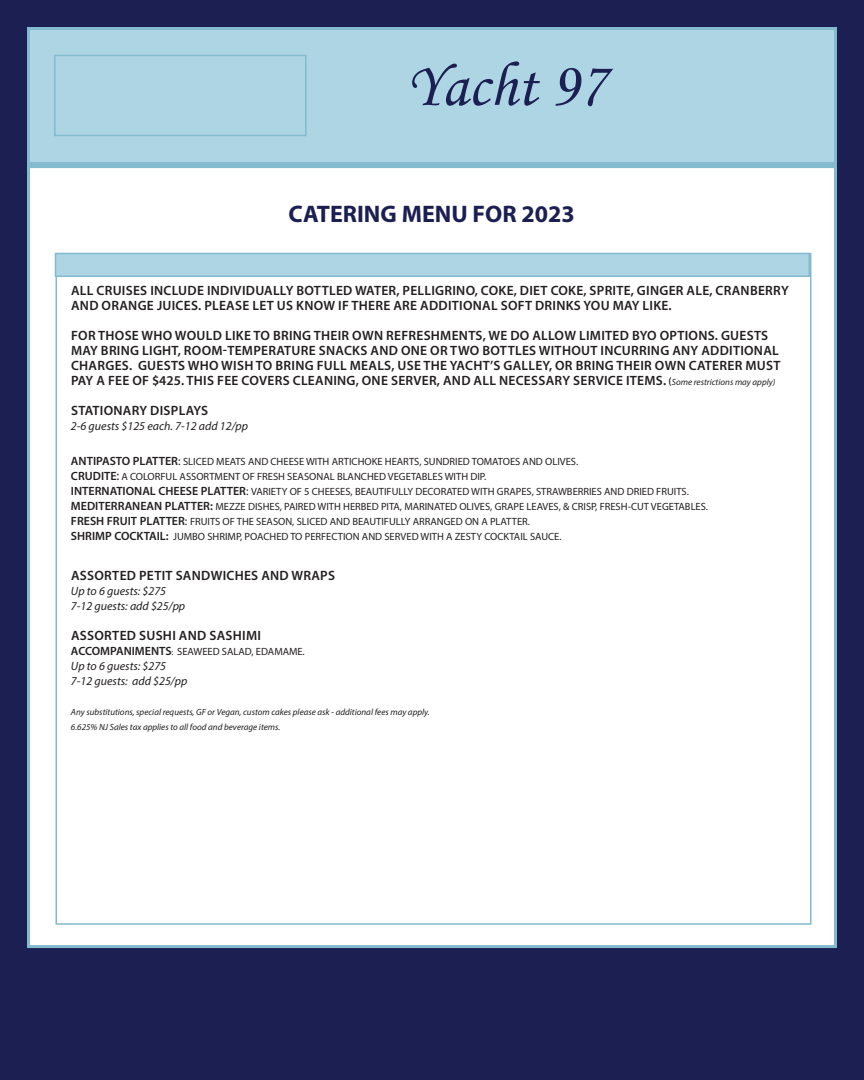
<style>
.page{position:relative;width:864px;height:1080px;background:#1b1f51}
.page>*{position:absolute;margin:0;border:0;box-sizing:border-box;transform-origin:0 0}
.t1{font:63px "Monotype Corsiva";color:#1b1f51}
.t2{font:700 24px "Myriad Pro";color:#1b1f51}
.t3{font:600 13.5px/15px "Myriad Pro";letter-spacing:.02em;color:#231f20}
.t4{font:italic 12px/15px "Myriad Pro";color:#231f20}
.t5{font:10.5px/15px "Myriad Pro";color:#231f20}
.t6{font:italic 9px/15px "Myriad Pro";color:#231f20}
.s1{font-size:10.5px}
.s2{font-weight:400;font-style:italic;font-size:9px}
.s3{font-weight:600;font-size:12px}
.s4{font-size:12px}
.s5{font-size:13.5px}
.s6{font-size:9px}
</style>
<div class="page">
<div style="left:27px;top:27px;width:810px;height:524px;background:#add5e4;border:3px solid #83bace"></div>
<div style="left:27px;top:165px;width:810px;height:783px;background:#fff;border:3px solid #83bace"></div>
<div style="left:27px;top:162px;width:810px;height:6px;background:#83bace"></div>
<div style="left:54px;top:55px;width:253px;height:81px;border:2px solid #83bace"></div>
<div style="left:56px;top:253px;width:756px;height:672px;background:#fff;border:2px solid #83bace"></div>
<div style="left:55px;top:253px;width:755px;height:24px;background:#add5e4;border:2px solid #83bace"></div>
<h1 class="t1" style="left:406px;top:47px;width:202px">Yacht 97</h1>
<h2 class="t2" style="left:289px;top:198px;width:288px">CATERING MENU FOR 2023</h2>
<p class="t3" style="left:71px;top:283px;width:719px">ALL CRUISES INCLUDE INDIVIDUALLY BOTTLED WATER, PELLIGRINO, COKE, DIET COKE, SPRITE, GINGER ALE, CRANBERRY<br>AND ORANGE JUICES. PLEASE LET US KNOW IF THERE ARE ADDITIONAL SOFT DRINKS YOU MAY LIKE.</p>
<p class="t3" style="left:71px;top:328px;width:711px">FOR THOSE WHO WOULD LIKE TO BRING THEIR OWN REFRESHMENTS, WE DO ALLOW LIMITED BYO OPTIONS. GUESTS MAY BRING LIGHT, ROOM-TEMPERATURE SNACKS AND ONE OR TWO BOTTLES WITHOUT INCURRING ANY ADDITIONAL CHARGES. GUESTS WHO WISH TO BRING FULL MEALS, USE THE YACHT’S GALLEY, OR BRING THEIR OWN CATERER MUST PAY A FEE OF $425. THIS FEE COVERS CLEANING, ONE SERVER, AND ALL NECESSARY SERVICE ITEMS. <span class="s1">(</span><span class="s2">Some restrictions may apply)</span></p>
<p class="t3" style="left:71px;top:403px;width:139px">STATIONARY DISPLAYS</p>
<p class="t4" style="left:71px;top:418px;width:179px">2-6 guests $125 each. 7-12 add 12/pp</p>
<p class="t5" style="left:71px;top:453px;width:639px"><span class="s3">ANTIPASTO PLATTER</span><span class="s4">:</span> SLICED MEATS AND CHEESE WITH ARTICHOKE HEARTS, SUNDRIED TOMATOES AND OLIVES.<br><span class="s3">CRUDITE</span><span class="s5">:</span> A COLORFUL ASSORTMENT OF FRESH SEASONAL BLANCHED VEGETABLES WITH DIP.<br><span class="s3">INTERNATIONAL CHEESE PLATTER</span><span class="s4">:</span> VARIETY OF 5 CHEESES, BEAUTIFULLY DECORATED WITH GRAPES, STRAWBERRIES AND DRIED FRUITS.<br><span class="s3">MEDITERRANEAN PLATTER:</span> MEZZE DISHES, PAIRED WITH HERBED PITA, MARINATED OLIVES, GRAPE LEAVES, &amp; CRISP, FRESH-CUT VEGETABLES.<br><span class="s3">FRESH FRUIT PLATTER</span><span class="s4">:</span> FRUITS OF THE SEASON, SLICED AND BEAUTIFULLY ARRANGED ON A PLATTER.<br><span class="s3">SHRIMP COCKTAIL:</span> JUMBO SHRIMP, POACHED TO PERFECTION AND SERVED WITH A ZESTY COCKTAIL SAUCE.</p>
<p class="t3" style="left:71px;top:568px;width:266px">ASSORTED PETIT SANDWICHES AND WRAPS</p>
<p class="t4" style="left:71px;top:583px;width:116px">Up to 6 guests: $275<br>7-12 guests: add $25/pp</p>
<p class="t3" style="left:71px;top:628px;width:191px">ASSORTED SUSHI AND SASHIMI</p>
<p class="t5" style="left:71px;top:644px;width:235px"><span class="s3">ACCOMPANIMENTS</span><span class="s6">:</span> SEAWEED SALAD, EDAMAME.</p>
<p class="t4" style="left:71px;top:658px;width:118px">Up to 6 guests: $275<br>7-12 guests: add $25/pp</p>
<p class="t6" style="left:71px;top:704px;width:360px">Any substitutions, special requests, GF or Vegan, custom cakes please ask - additional fees may apply.<br>6.625% NJ Sales tax applies to all food and beverage items.</p>
</div>
